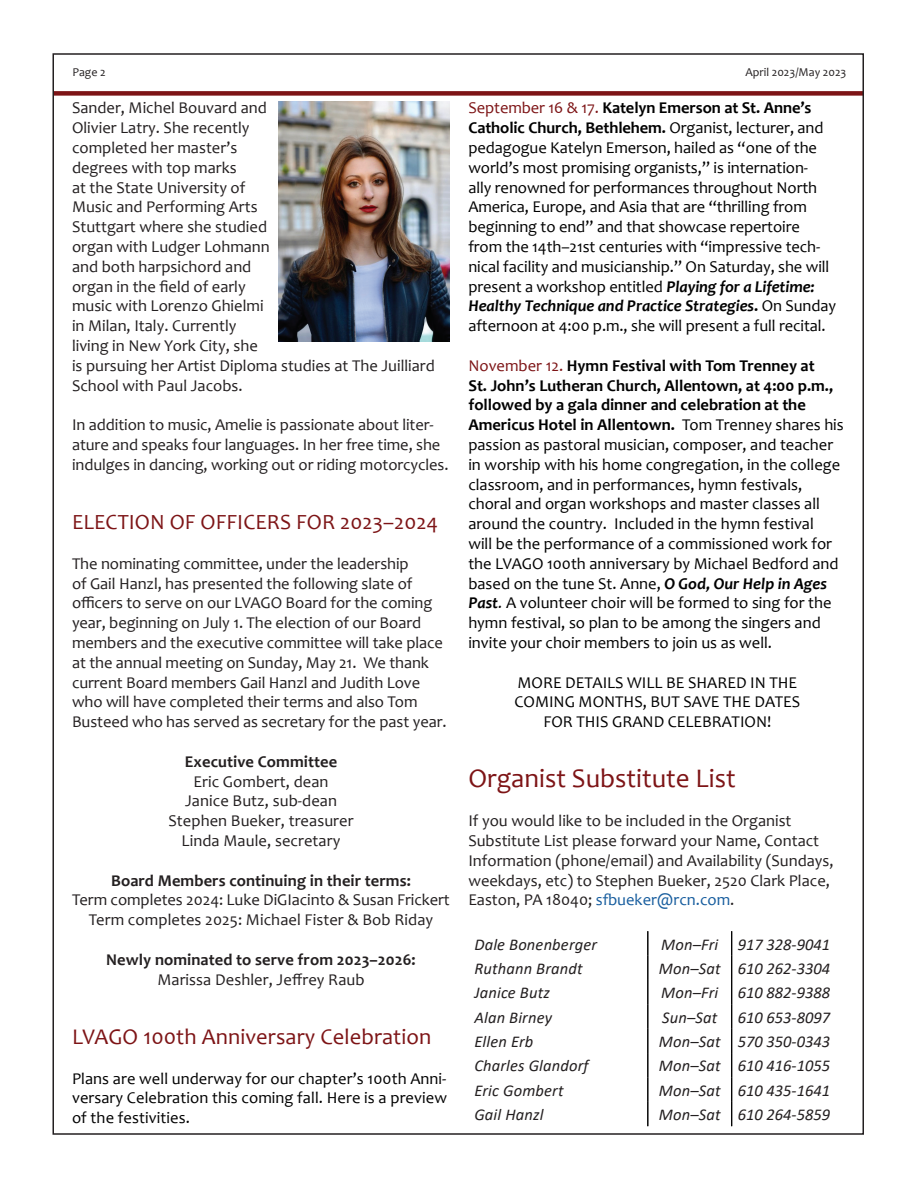
<style>
.page{position:relative;width:918px;height:1188px;background:#fff}
.page>*{position:absolute;margin:0;border:0;box-sizing:border-box;transform-origin:0 0}
.t1{font:27px "Candara";color:#7d1416}
.t2{font:22.5px "Candara";letter-spacing:.005em;color:#7d1416}
.t3{font:21.75px "Candara";letter-spacing:.005em;color:#7d1416}
.t4{font:16.5px/19.8px "Candara";color:#000}
.t5{font:16.5px/19.8px "Candara";color:#231f20}
.Plain_Text{font:italic 16.5px "Calibri";letter-spacing:.01em;color:#231f20}
.t6{font:700 16.5px "Candara";letter-spacing:.005em;color:#231f20}
.t7{font:12px "Candara";color:#231f20}
.s1{color:#7d1416}
.s2{font-weight:700}
.s3{font-weight:700;font-style:italic}
.s4{font-style:italic}
.s5{color:#175d9e}
</style>
<div class="page">
<svg style="left:647px;top:931px;width:2px;height:195px"></svg>
<svg style="left:731px;top:931px;width:2px;height:195px"></svg>
<img style="left:278px;top:102px;width:172px;height:240px">
<div style="left:53px;top:91px;width:811px;height:5px;background:#7d1416"></div>
<p class="t7" style="left:72px;top:65px;width:35px">Page 2</p>
<p class="t7" style="left:746px;top:65px;width:102px">April 2023/May 2023</p>
<p class="t5" style="left:72px;top:98px;width:364px">Sander, Michel Bouvard and<br>Olivier Latry. She recently<br>completed her master’s<br>degrees with top marks<br>at the State University of<br>Music and Performing Arts<br>Stuttgart where she studied<br>organ with Ludger Lohmann<br>and both harpsichord and<br>organ in the field of early<br>music with Lorenzo Ghielmi<br>in Milan, Italy. Currently<br>living in New York City, she<br>is pursuing her Artist Diploma studies at The Juilliard<br>School with Paul Jacobs.</p>
<p class="t5" style="left:72px;top:415px;width:378px">In addition to music, Amelie is passionate about liter&shy;ature and speaks four languages. In her free time, she indulges in dancing, working out or riding motorcycles.</p>
<p class="t3" style="left:72px;top:508px;width:368px">ELECTION OF OFFICERS FOR 2023–2024</p>
<p class="t5" style="left:72px;top:553px;width:376px">The nominating committee, under the leadership<br>of Gail Hanzl, has presented the following slate of officers to serve on our LVAGO Board for the coming year, beginning on July 1. The election of our Board members and the executive committee will take place at the annual meeting on Sunday, May 21. We thank current Board members Gail Hanzl and Judith Love who will have completed their terms and also Tom Busteed who has served as secretary for the past year.</p>
<p class="t6" style="left:185px;top:751px;width:154px">Executive Committee</p>
<p class="t5" style="left:193px;top:771px;width:137px">Eric Gombert, dean</p>
<p class="t5" style="left:185px;top:791px;width:154px">Janice Butz, sub-dean</p>
<p class="t5" style="left:168px;top:811px;width:187px">Stephen Bueker, treasurer</p>
<p class="t5" style="left:182px;top:831px;width:160px">Linda Maule, secretary</p>
<p class="t6" style="left:111px;top:870px;width:301px">Board Members continuing in their terms:</p>
<p class="t5" style="left:72px;top:890px;width:379px">Term completes 2024: Luke DiGIacinto &amp; Susan Frickert</p>
<p class="t5" style="left:89px;top:910px;width:346px">Term completes 2025: Michael Fister &amp; Bob Riday</p>
<p class="t6" style="left:106px;top:949px;width:311px">Newly nominated to serve from 2023–2026:</p>
<p class="t5" style="left:157px;top:969px;width:209px">Marissa Deshler, Jeffrey Raub</p>
<p class="t2" style="left:72px;top:1023px;width:361px">LVAGO 100th Anniversary Celebration</p>
<p class="t4" style="left:72px;top:1068px;width:377px;text-align:justify">Plans are well underway for our chapter’s 100th Anni&shy;versary Celebration this coming fall. Here is a preview of the festivities.</p>
<p class="t4" style="left:468px;top:98px;width:369px"><span class="s1">September 16 &amp; 17.</span> <span class="s2">Katelyn Emerson at St. Anne’s Catholic Church, Bethlehem.</span> Organist, lecturer, and pedagogue Katelyn Emerson, hailed as “one of the world’s most promising organists,” is internation-<br>ally renowned for performances throughout North America, Europe, and Asia that are “thrilling from beginning to end” and that showcase repertoire from the 14th–21st centuries with “impressive tech&shy;nical facility and musicianship.” On Saturday, she will present a workshop entitled <span class="s3">Playing for a Lifetime:<br>Healthy Technique and Practice Strategies</span><span class="s2">.</span> On Sunday afternoon at 4:00 p.m., she will present a full recital.</p>
<p class="t4" style="left:468px;top:355px;width:377px"><span class="s1">November 12.</span> <span class="s2">Hymn Festival with Tom Trenney at<br>St. John’s Lutheran Church, Allentown, at 4:00 p.m., followed by a gala dinner and celebration at the Americus Hotel in Allentown.</span> Tom Trenney shares his passion as pastoral musician, composer, and teacher in worship with his home congregation, in the college classroom, and in performances, hymn festivals, choral and organ workshops and master classes all around the country. Included in the hymn festival<br>will be the performance of a commissioned work for the LVAGO 100th anniversary by Michael Bedford and based on the tune St. Anne, <span class="s3">O God, Our Help in Ages Past</span><span class="s4">.</span> A volunteer choir will be formed to sing for the hymn festival, so plan to be among the singers and invite your choir members to join us as well.</p>
<p class="t4" style="left:514px;top:672px;width:287px;text-align:center">MORE DETAILS WILL BE SHARED IN THE<br>COMING MONTHS, BUT SAVE THE DATES<br>FOR THIS GRAND CELEBRATION!</p>
<p class="t1" style="left:468px;top:761px;width:269px">Organist Substitute List</p>
<p class="t5" style="left:468px;top:811px;width:325px">If you would like to be included in the Organist</p>
<p class="t5" style="left:468px;top:831px;width:352px">Substitute List please forward your Name, Contact</p>
<p class="t5" style="left:468px;top:850px;width:367px">Information (phone/email) and Availability (Sundays,</p>
<p class="t5" style="left:468px;top:870px;width:363px">weekdays, etc) to Stephen Bueker, 2520 Clark Place,</p>
<p class="t5" style="left:468px;top:890px;width:268px">Easton, PA 18040; <span class="s5">sfbueker@rcn.com</span>.</p>
<p class="Plain_Text" style="left:474px;top:933px;width:124px">Dale Bonenberger</p>
<p class="Plain_Text" style="left:661px;top:933px;width:59px">Mon–Fri</p>
<p class="Plain_Text" style="left:738px;top:933px;width:94px">917 328-9041</p>
<p class="Plain_Text" style="left:474px;top:957px;width:110px">Ruthann Brandt</p>
<p class="Plain_Text" style="left:659px;top:957px;width:63px">Mon–Sat</p>
<p class="Plain_Text" style="left:738px;top:957px;width:94px">610 262-3304</p>
<p class="Plain_Text" style="left:474px;top:981px;width:77px">Janice Butz</p>
<p class="Plain_Text" style="left:661px;top:981px;width:59px">Mon–Fri</p>
<p class="Plain_Text" style="left:738px;top:981px;width:94px">610 882-9388</p>
<p class="Plain_Text" style="left:474px;top:1006px;width:79px">Alan Birney</p>
<p class="Plain_Text" style="left:662px;top:1006px;width:57px">Sun–Sat</p>
<p class="Plain_Text" style="left:738px;top:1006px;width:94px">610 653-8097</p>
<p class="Plain_Text" style="left:474px;top:1030px;width:61px">Ellen Erb</p>
<p class="Plain_Text" style="left:659px;top:1030px;width:63px">Mon–Sat</p>
<p class="Plain_Text" style="left:738px;top:1030px;width:94px">570 350-0343</p>
<p class="Plain_Text" style="left:474px;top:1055px;width:116px">Charles Glandorf</p>
<p class="Plain_Text" style="left:659px;top:1055px;width:63px">Mon–Sat</p>
<p class="Plain_Text" style="left:738px;top:1055px;width:94px">610 416-1055</p>
<p class="Plain_Text" style="left:474px;top:1079px;width:91px">Eric Gombert</p>
<p class="Plain_Text" style="left:659px;top:1079px;width:63px">Mon–Sat</p>
<p class="Plain_Text" style="left:738px;top:1079px;width:94px">610 435-1641</p>
<p class="Plain_Text" style="left:474px;top:1103px;width:71px">Gail Hanzl</p>
<p class="Plain_Text" style="left:659px;top:1103px;width:63px">Mon–Sat</p>
<p class="Plain_Text" style="left:738px;top:1103px;width:94px">610 264-5859</p>
</div>
